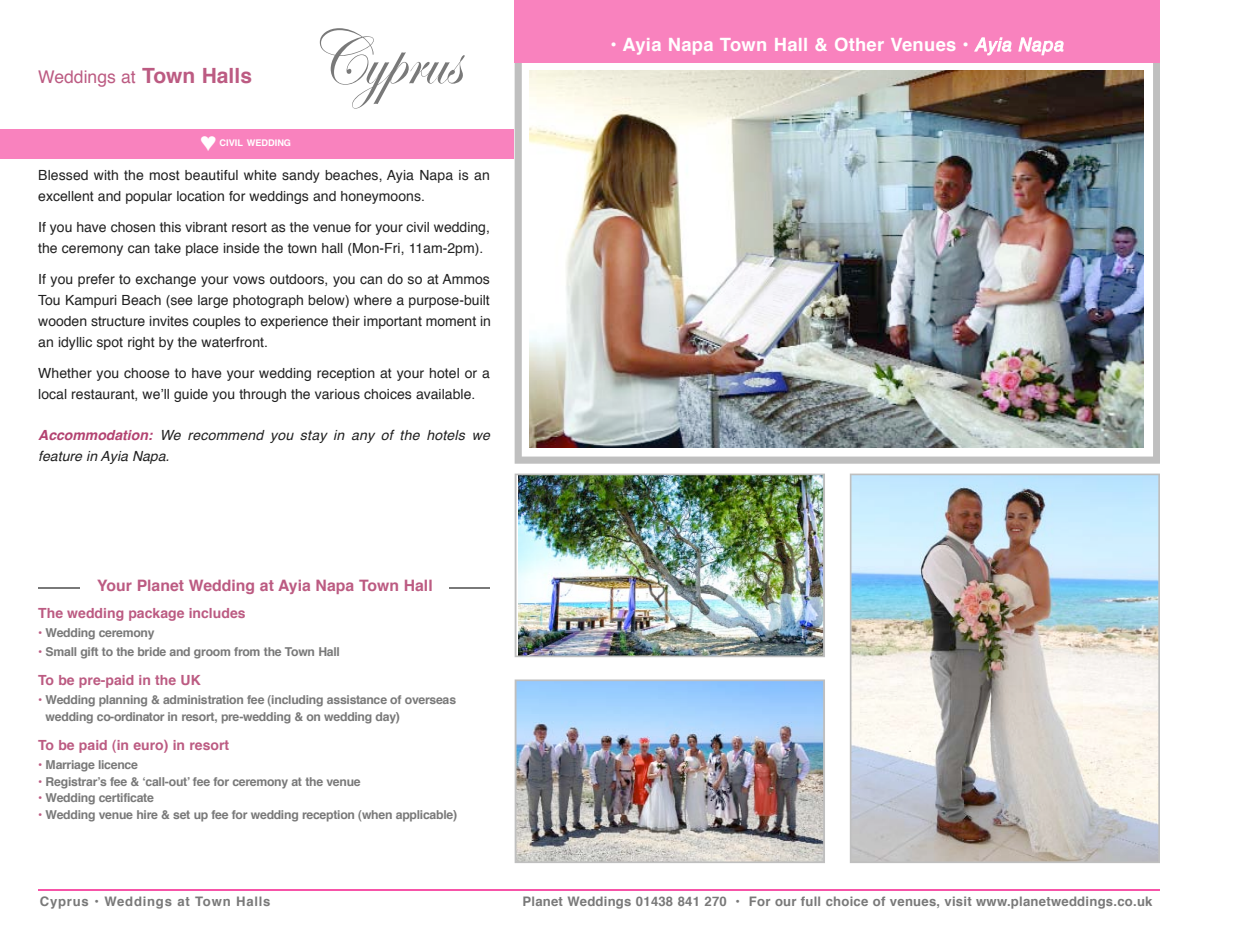
<style>
.page{position:relative;width:1241px;height:943px;background:#fff}
.page>*{position:absolute;margin:0;border:0;box-sizing:border-box;transform-origin:0 0}
.t1{font:78.75px "Edwardian Script ITC";color:#797979;scale:.9 1}
.t2{font:700 18.38px "Helvetica";letter-spacing:.015em;color:#fff}
.t3{font:17.5px "Helvetica";color:#bc5b82}
.t4{font:700 15.75px "Helvetica";color:#bc5b82}
.t5{font:14px/21px "Helvetica";color:#212121}
.t6{font:700 14px "Helvetica";color:#bc5b82}
.t7{font:italic 14px/21px "Helvetica";letter-spacing:.015em;color:#212121}
.t8{font:700 13.12px "Helvetica";letter-spacing:.02em;color:#797979}
.t9{font:700 13.12px "Helvetica";letter-spacing:.06em;color:#797979}
.t10{font:700 12.25px/16.6px "Helvetica";letter-spacing:-.025em;color:#797979}
.t11{font:700 9.1px "Helvetica";color:#fff}
.s1{font-weight:700;font-size:21px}
.s2{font-weight:700;color:#b34371}
.s3{color:#bc5b82}
.s4{font-family:"Helvetica LT Std";font-weight:400;font-style:italic}
</style>
<div class="page">
<hr style="left:38px;top:889px;width:1121px;height:1px;background:#f754a8">
<div style="left:0;top:129px;width:530px;height:29px;background:#f982be"></div>
<svg style="left:514px;top:63px;width:645px;height:400px"></svg>
<img style="left:529px;top:71px;width:614px;height:377px">
<img style="left:514px;top:679px;width:310px;height:184px">
<img style="left:514px;top:473px;width:310px;height:184px">
<hr style="left:38px;top:587px;width:452px;height:1px;background:#797979">
<div style="left:81px;top:574px;width:368px;height:26px;background:#fff"></div>
<div style="left:514px;top:0;width:645px;height:63px;background:#f982be"></div>
<img style="left:849px;top:473px;width:310px;height:390px">
<p class="t3" style="left:38px;top:70px;width:215px">Weddings at <span class="s1">Town Halls</span></p>
<h1 class="t1" style="left:307px;top:16px;width:171px">Cyprus</h1>
<p class="t11" style="left:219px;top:139px;width:73px">CIVIL WEDDING</p>
<p class="t5" style="left:38px;top:166px;width:453px">Blessed with the most beautiful white sandy beaches, Ayia Napa is an excellent and popular location for weddings and honeymoons.</p>
<p class="t5" style="left:38px;top:218px;width:453px">If you have chosen this vibrant resort as the venue for your civil wedding, the ceremony can take place inside the town hall (Mon-Fri, 11am-2pm).</p>
<p class="t5" style="left:38px;top:270px;width:454px;text-align:justify">If you prefer to exchange your vows outdoors, you can do so at Ammos Tou Kampuri Beach (see large photograph below) where a purpose-built wooden structure invites couples to experience their important moment in an idyllic spot right by the waterfront.</p>
<p class="t5" style="left:38px;top:364px;width:453px">Whether you choose to have your wedding reception at your hotel or a local restaurant, we’ll guide you through the various choices available.</p>
<p class="t7" style="left:38px;top:426px;width:453px"><span class="s2">Accommodation:</span> We recommend you stay in any of the hotels we feature in Ayia Napa.</p>
<p class="t4" style="left:97px;top:579px;width:337px">Your Planet Wedding at Ayia Napa Town Hall</p>
<p class="t6" style="left:38px;top:607px;width:209px">The wedding package includes</p>
<p class="t10" style="left:38px;top:625px;width:118px"><span class="s3">•</span> Wedding ceremony</p>
<p class="t10" style="left:38px;top:644px;width:303px"><span class="s3">•</span> Small gift to the bride and groom from the Town Hall</p>
<p class="t6" style="left:38px;top:674px;width:164px">To be pre-paid in the UK</p>
<p class="t10" style="left:46px;top:692px;width:412px;text-indent:-7px"><span class="s3">•</span> Wedding planning &amp; administration fee (including assistance of overseas wedding co-ordinator in resort, pre-wedding &amp; on wedding day)</p>
<p class="t6" style="left:38px;top:739px;width:192px">To be paid (in euro) in resort</p>
<p class="t10" style="left:38px;top:757px;width:101px"><span class="s3">•</span> Marriage licence</p>
<p class="t10" style="left:38px;top:774px;width:324px"><span class="s3">•</span> R e g is tra r’s fee &amp; ‘call-out’ fee for ceremony at the venue</p>
<p class="t10" style="left:38px;top:790px;width:117px"><span class="s3">•</span> Wedding certificate</p>
<p class="t10" style="left:38px;top:807px;width:420px"><span class="s3">•</span> Wedding venue hire &amp; set up fee for wedding reception (when applicable)</p>
<h2 class="t2" style="left:610px;top:37px;width:455px">• Ayia Napa Town Hall &amp; Other Venues • <span class="s4">Ayia Napa</span></h2>
<p class="t9" style="left:40px;top:895px;width:232px">Cyprus • Weddings at Town Halls</p>
<p class="t8" style="left:522px;top:895px;width:631px">Planet Weddings 01438 841 270 • For our full choice of venues, visit www.p la n e tw e d d in g s .c o .u k</p>
</div>
